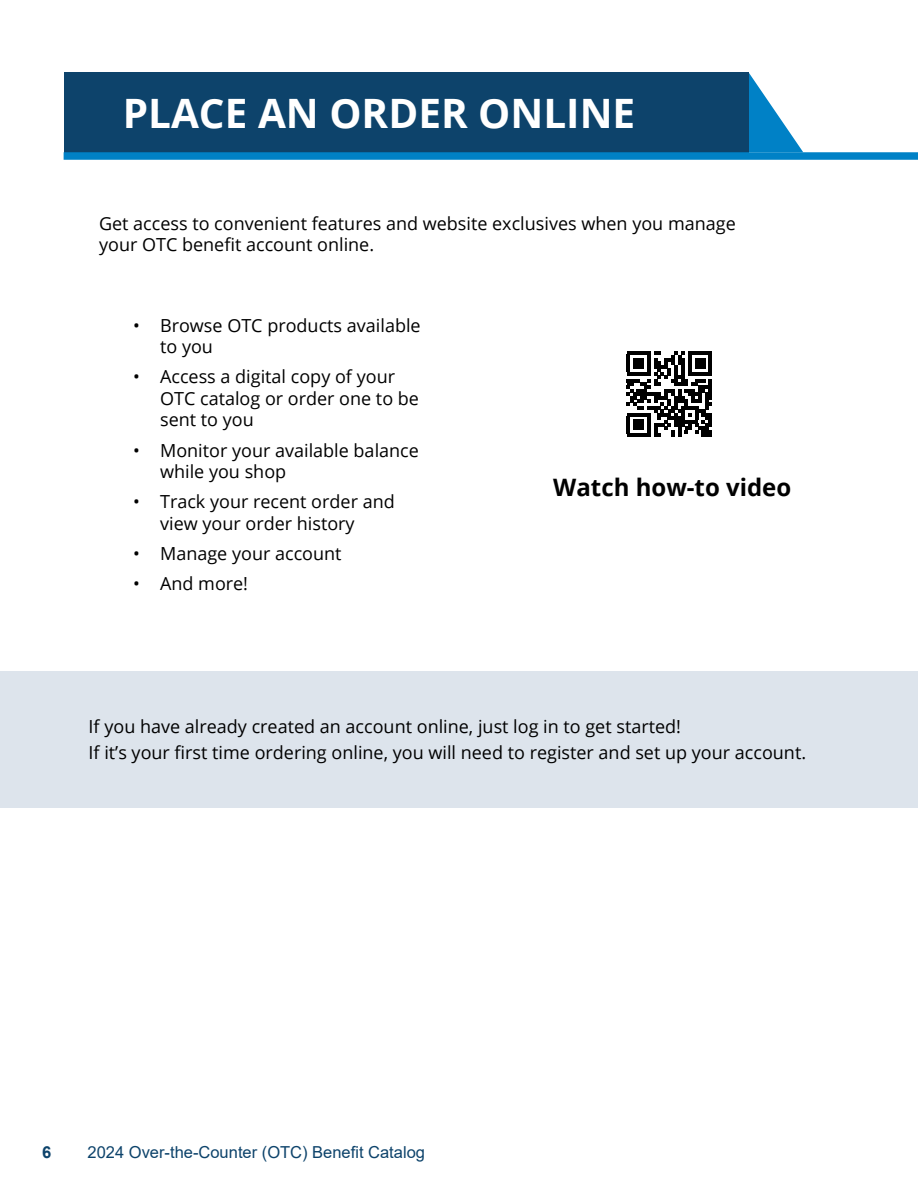
<style>
.page{position:relative;width:918px;height:1188px;background:#fff}
.page>*{position:absolute;margin:0;border:0;box-sizing:border-box;transform-origin:0 0}
.H1_TITLE{font:700 40.5px "Open Sans";color:#fff}
.t1{font:700 24px "Open Sans";color:#000}
.Body_text_black{font:18px/21.6px "Open Sans";color:#000}
.t2{font:16.5px "Arial";color:#0d436b}
.t3{font:700 16.5px "Arial";color:#0d436b}
</style>
<div class="page">
<svg style="left:748px;top:72px;width:55px;height:80px"></svg>
<div style="left:0;top:671px;width:918px;height:137px;background:#dde4ec"></div>
<div style="left:64px;top:72px;width:684px;height:80px;background:#0d436b"></div>
<div style="left:64px;top:152px;width:854px;height:8px;background:#0081c6"></div>
<svg style="left:627px;top:351px;width:85px;height:86px"></svg>
<hr style="left:627px;top:434px;width:24px;height:3px;background:#000">
<div style="left:633px;top:420px;width:11px;height:10px;background:#000"></div>
<h2 class="H1_TITLE" style="left:123px;top:84px;width:514px">PLACE AN ORDER ONLINE</h2>
<p class="Body_text_black" style="left:99px;top:212px;width:638px">Get access to convenient features and website exclusives when you manage your OTC benefit account online.</p>
<p class="Body_text_black" style="left:160px;top:314px;width:262px;text-indent:-27px">• Browse OTC products available to you</p>
<p class="Body_text_black" style="left:160px;top:365px;width:260px;text-indent:-27px">• Access a digital copy of your<br>OTC catalog or order one to be sent to you</p>
<p class="Body_text_black" style="left:160px;top:439px;width:260px;text-indent:-27px">• Monitor your available balance while you shop</p>
<p class="Body_text_black" style="left:160px;top:490px;width:236px;text-indent:-27px">• Track your recent order and view your order history</p>
<p class="Body_text_black" style="left:133px;top:542px;width:210px">• Manage your account</p>
<p class="Body_text_black" style="left:133px;top:572px;width:117px">• And more!</p>
<p class="t1" style="left:553px;top:471px;width:240px">Watch how-to video</p>
<p class="Body_text_black" style="left:89px;top:716px;width:594px">If you have already created an account online, just log in to get started!</p>
<p class="Body_text_black" style="left:89px;top:742px;width:719px">If it’s your first time ordering online, you will need to register and set up your account.</p>
<p class="t3" style="left:42px;top:1140px;width:11px">6</p>
<p class="t2" style="left:88px;top:1141px;width:339px">2024 Over-the-Counter (OTC) Benefit Catalog</p>
</div>
